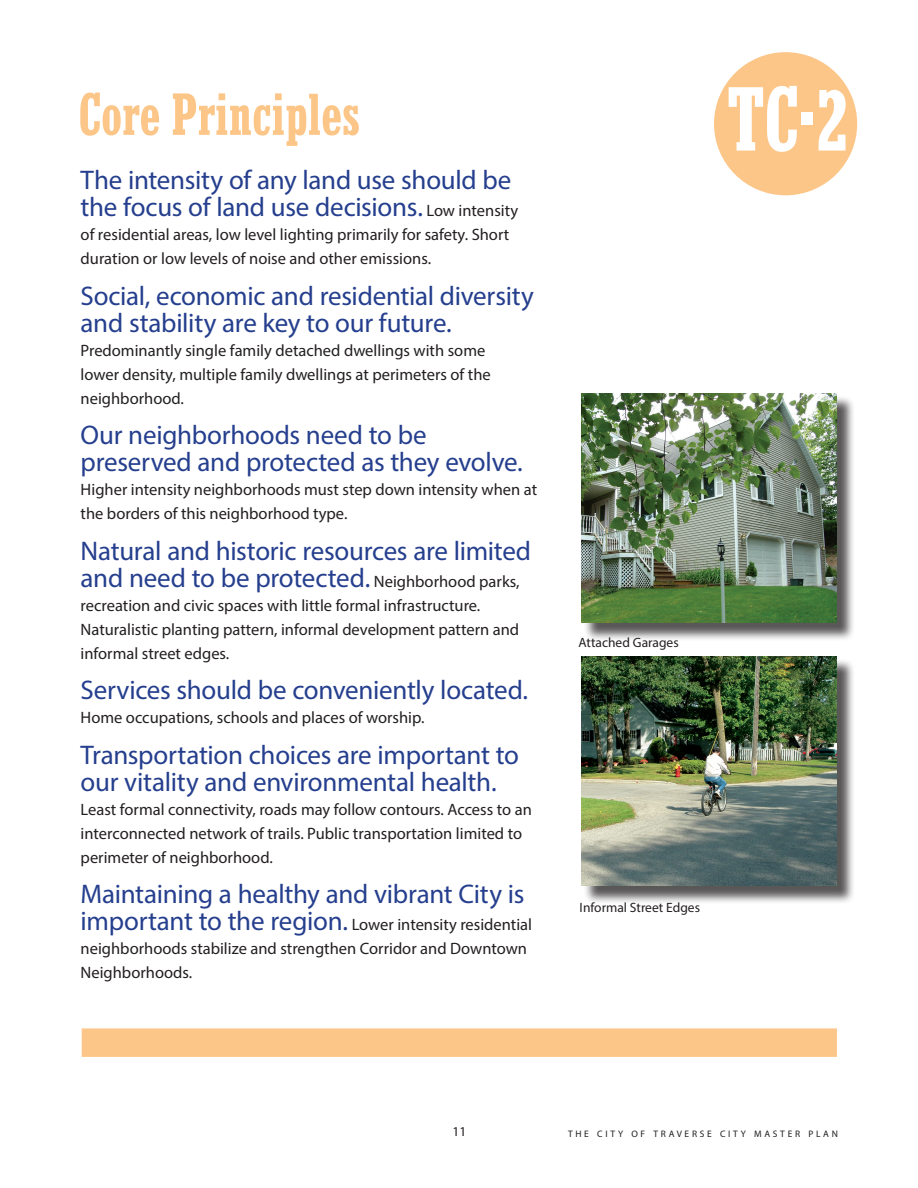
<style>
.page{position:relative;width:918px;height:1188px;background:#fff}
.page>*{position:absolute;margin:0;border:0;box-sizing:border-box;transform-origin:0 0}
.t1{font:700 condensed 82.5px "OPTI Stymie";color:#fff}
.t2{font:700 condensed 54px "OPTI Stymie";color:#fdc689}
.Body_Copy{font:27px/27px "Myriad Pro";letter-spacing:-.01em;color:#253f8e}
.Body_Copy-2{font:16.5px/24px "Myriad Pro";color:#231f20}
.Body_Copy-3{font:13.5px "Myriad Pro";color:#231f20}
.t3{font:9.45px "Myriad Pro";letter-spacing:.285em;color:#231f20}
.s1{font-size:16.5px;color:#231f20}
.s2{font-size:27px;color:#253f8e}
</style>
<div class="page">
<div style="left:715px;top:53px;width:141px;height:142px;background:#fdc689;border-radius:50%"></div>
<div style="left:584px;top:396px;width:271px;height:246px;background:#231f20;opacity:.75"></div>
<img style="left:581px;top:393px;width:256px;height:230px">
<div style="left:584px;top:658px;width:271px;height:247px;background:#231f20;opacity:.75"></div>
<img style="left:581px;top:656px;width:256px;height:230px">
<div style="left:82px;top:1028px;width:755px;height:29px;background:#fdc689;border:2px solid #fdc689"></div>
<p class="t2" style="left:78px;top:80px;width:283px">Core Principles</p>
<p class="t1" style="left:725px;top:67px;width:124px">TC•2</p>
<p class="Body_Copy" style="left:81px;top:167px;width:439px">The intensity of any land use should be the focus of land use decisions. <span class="s1">Low intensity</span></p>
<p class="Body_Copy-2" style="left:81px;top:223px;width:430px">of residential areas, low level lighting primarily for safety. Short duration or low levels of noise and other emissions.</p>
<p class="Body_Copy" style="left:81px;top:282px;width:455px">Social, economic and residential diversity and stability are key to our future.</p>
<p class="Body_Copy-2" style="left:81px;top:338px;width:412px">Predominantly single family detached dwellings with some lower density, multiple family dwellings at perimeters of the neighborhood.</p>
<p class="Body_Copy" style="left:81px;top:422px;width:444px">Our neighborhoods need to be preserved and protected as they evolve.</p>
<p class="Body_Copy-2" style="left:81px;top:478px;width:458px">Higher intensity neighborhoods must step down intensity when at the borders of this neighborhood type.</p>
<p class="Body_Copy" style="left:81px;top:537px;width:452px">Natural and historic resources are limited and need to be protected. <span class="s1">Neighborhood parks,</span></p>
<p class="Body_Copy-2" style="left:81px;top:593px;width:440px">recreation and civic spaces with little formal infrastructure.<br>Naturalistic planting pattern, informal development pattern and informal street edges.</p>
<p class="Body_Copy" style="left:81px;top:677px;width:449px">Services should be conveniently located.</p>
<p class="Body_Copy-2" style="left:81px;top:706px;width:345px">Home occupations, schools and places of worship.</p>
<p class="Body_Copy" style="left:81px;top:741px;width:440px">Transportation choices are important to our vitality and environmental health.</p>
<p class="Body_Copy-2" style="left:81px;top:797px;width:453px">Least formal connectivity, roads may follow contours. Access to an interconnected network of trails. Public transportation limited to perimeter of neighborhood.</p>
<p class="Body_Copy" style="left:81px;top:881px;width:445px">Maintaining a healthy and vibrant City is</p>
<p class="Body_Copy-2" style="left:81px;top:913px;width:453px"><span class="s2">important to the region.</span> Lower intensity residential neighborhoods stabilize and strengthen Corridor and Downtown<br>Neighborhoods.</p>
<p class="Body_Copy-3" style="left:579px;top:634px;width:102px">Attached Garages</p>
<p class="Body_Copy-3" style="left:580px;top:899px;width:122px">Informal Street Edges</p>
<p class="Body_Copy-3" style="left:453px;top:1124px;width:15px">11</p>
<p class="t3" style="left:568px;top:1128px;width:271px">THE CITY OF TRAVERSE CITY MASTER PLAN</p>
</div>
